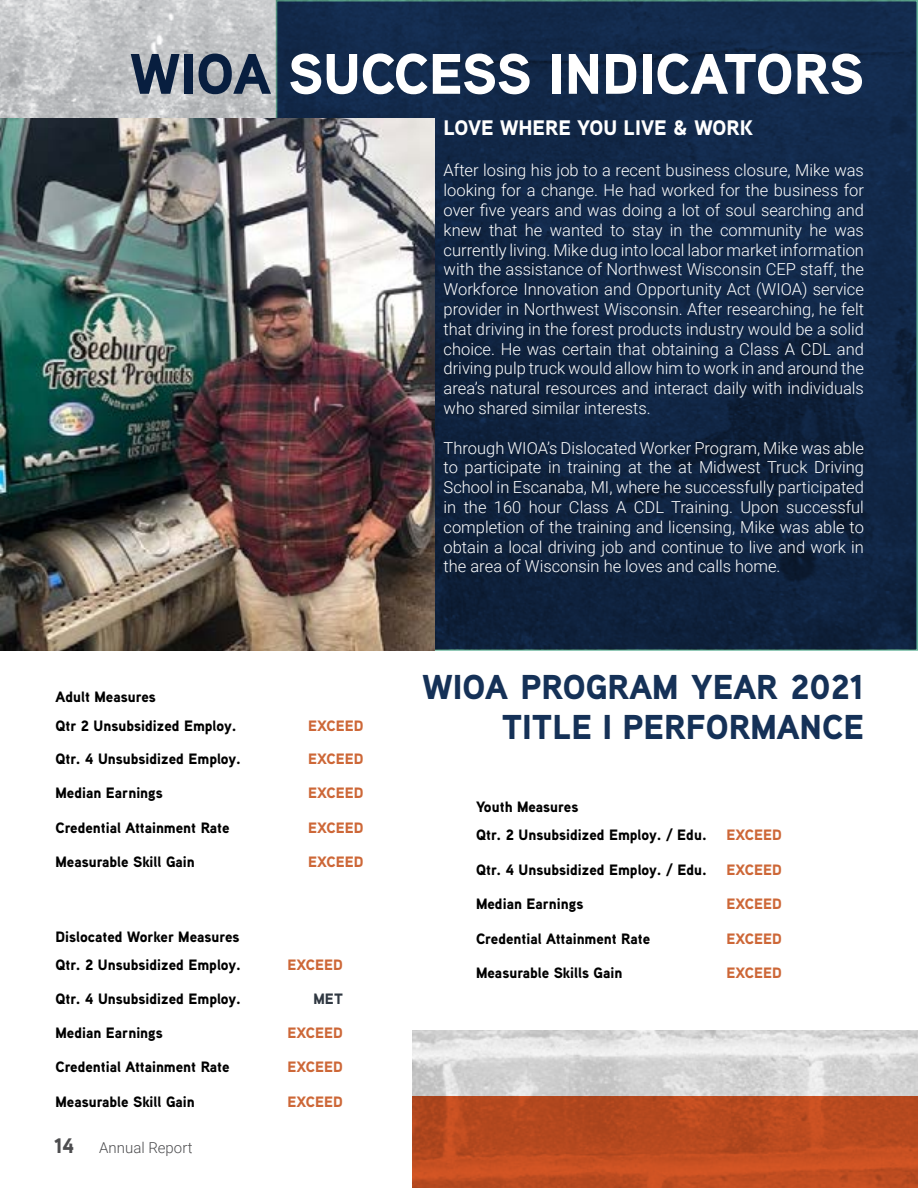
<style>
.page{position:relative;width:918px;height:1188px;background:#fff}
.page>*{position:absolute;margin:0;border:0;box-sizing:border-box;transform-origin:0 0}
.t1{font:900 57px "Aaux Next";color:#fff}
.t2{font:900 34.5px/40.2px "Aaux Next";color:#153157;text-align:right}
.t3{font:900 21px "Aaux Next";color:#fff}
.t4{font:300 16.5px/19.8px "Roboto";color:#fff;text-align:justify}
.t5{font:900 15px/28px "Aaux Next";color:#000}
.t6{font:900 15px "Aaux Next";color:#cd6737}
.t7{font:300 15px "Roboto";color:#4d4d4f}
.t8{font:900 15px "Aaux Next";color:#303842}
.s1{color:#081e3f}
.s2{font-family:"Aaux Next";font-weight:900;font-size:21px}
</style>
<div class="page">
<img style="left:1px;top:0;width:275px;height:119px">
<div style="left:276px;top:0;width:642px;height:651px;background:linear-gradient(to bottom,#132b4e,#0e203a);border:2px solid #65b399"></div>
<img style="left:0;top:119px;width:435px;height:532px">
<img style="left:413px;top:1030px;width:505px;height:158px">
<h1 class="t1" style="left:130px;top:33px;width:735px"><span class="s1">WIOA</span> SUCCESS INDICATORS</h1>
<p class="t3" style="left:444px;top:113px;width:311px">LOVE WHERE YOU LIVE &amp; WORK</p>
<p class="t4" style="left:444px;top:160px;width:422px">After losing his job to a recent business closure, Mike was looking for a change. He had worked for the business for over five years and was doing a lot of soul searching and knew that he wanted to stay in the community he was currently living. Mike dug into local labor market information with the assistance of Northwest Wisconsin CEP staff, the Workforce Innovation and Opportunity Act (WIOA) service provider in Northwest Wisconsin. After researching, he felt that driving in the forest products industry would be a solid choice. He was certain that obtaining a Class A CDL and driving pulp truck would allow him to work in and around the area’s natural resources and interact daily with individuals who shared similar interests.</p>
<p class="t4" style="left:444px;top:437px;width:422px">Through WIOA’s Dislocated Worker Program, Mike was able to participate in training at the at Midwest Truck Driving School in Escanaba, MI, where he successfully participated in the 160 hour Class A CDL Training. Upon successful completion of the training and licensing, Mike was able to obtain a local driving job and continue to live and work in the area of Wisconsin he loves and calls home.</p>
<p class="t5" style="left:55px;top:683px;width:183px">Adult Measures<br>Qtr 2 Unsubsidized Employ.</p>
<p class="t6" style="left:308px;top:715px;width:57px">EXCEED</p>
<p class="t5" style="left:55px;top:745px;width:187px">Qtr. 4 Unsubsidized Employ.</p>
<p class="t6" style="left:308px;top:748px;width:57px">EXCEED</p>
<p class="t5" style="left:55px;top:779px;width:109px">Median Earnings</p>
<p class="t6" style="left:308px;top:782px;width:57px">EXCEED</p>
<p class="t5" style="left:55px;top:813px;width:176px">Credential Attainment Rate</p>
<p class="t6" style="left:308px;top:817px;width:57px">EXCEED</p>
<p class="t5" style="left:55px;top:848px;width:141px">Measurable Skill Gain</p>
<p class="t6" style="left:308px;top:851px;width:57px">EXCEED</p>
<p class="t5" style="left:55px;top:923px;width:187px">Dislocated Worker Measures<br>Qtr. 2 Unsubsidized Employ.</p>
<p class="t6" style="left:288px;top:954px;width:57px">EXCEED</p>
<p class="t5" style="left:55px;top:984px;width:187px">Qtr. 4 Unsubsidized Employ.</p>
<p class="t8" style="left:313px;top:988px;width:31px">MET</p>
<p class="t5" style="left:55px;top:1019px;width:109px">Median Earnings</p>
<p class="t6" style="left:288px;top:1022px;width:57px">EXCEED</p>
<p class="t5" style="left:55px;top:1053px;width:176px">Credential Attainment Rate</p>
<p class="t6" style="left:288px;top:1057px;width:57px">EXCEED</p>
<p class="t5" style="left:55px;top:1087px;width:141px">Measurable Skill Gain</p>
<p class="t6" style="left:288px;top:1091px;width:57px">EXCEED</p>
<p class="t7" style="left:54px;top:1137px;width:140px"><span class="s2">14</span> Annual Report</p>
<h2 class="t2" style="left:423px;top:666px;width:443px">WIOA PROGRAM YEAR 2021<br>TITLE I PERFORMANCE</h2>
<p class="t5" style="left:476px;top:793px;width:232px">Youth Measures<br>Qtr. 2 Unsubsidized Employ. / Edu.</p>
<p class="t6" style="left:726px;top:824px;width:57px">EXCEED</p>
<p class="t5" style="left:476px;top:855px;width:232px">Qtr. 4 Unsubsidized Employ. / Edu.</p>
<p class="t6" style="left:726px;top:859px;width:57px">EXCEED</p>
<p class="t5" style="left:476px;top:890px;width:109px">Median Earnings</p>
<p class="t6" style="left:726px;top:893px;width:57px">EXCEED</p>
<p class="t5" style="left:476px;top:924px;width:176px">Credential Attainment Rate</p>
<p class="t6" style="left:726px;top:928px;width:57px">EXCEED</p>
<p class="t5" style="left:476px;top:959px;width:148px">Measurable Skills Gain</p>
<p class="t6" style="left:726px;top:962px;width:57px">EXCEED</p>
</div>
